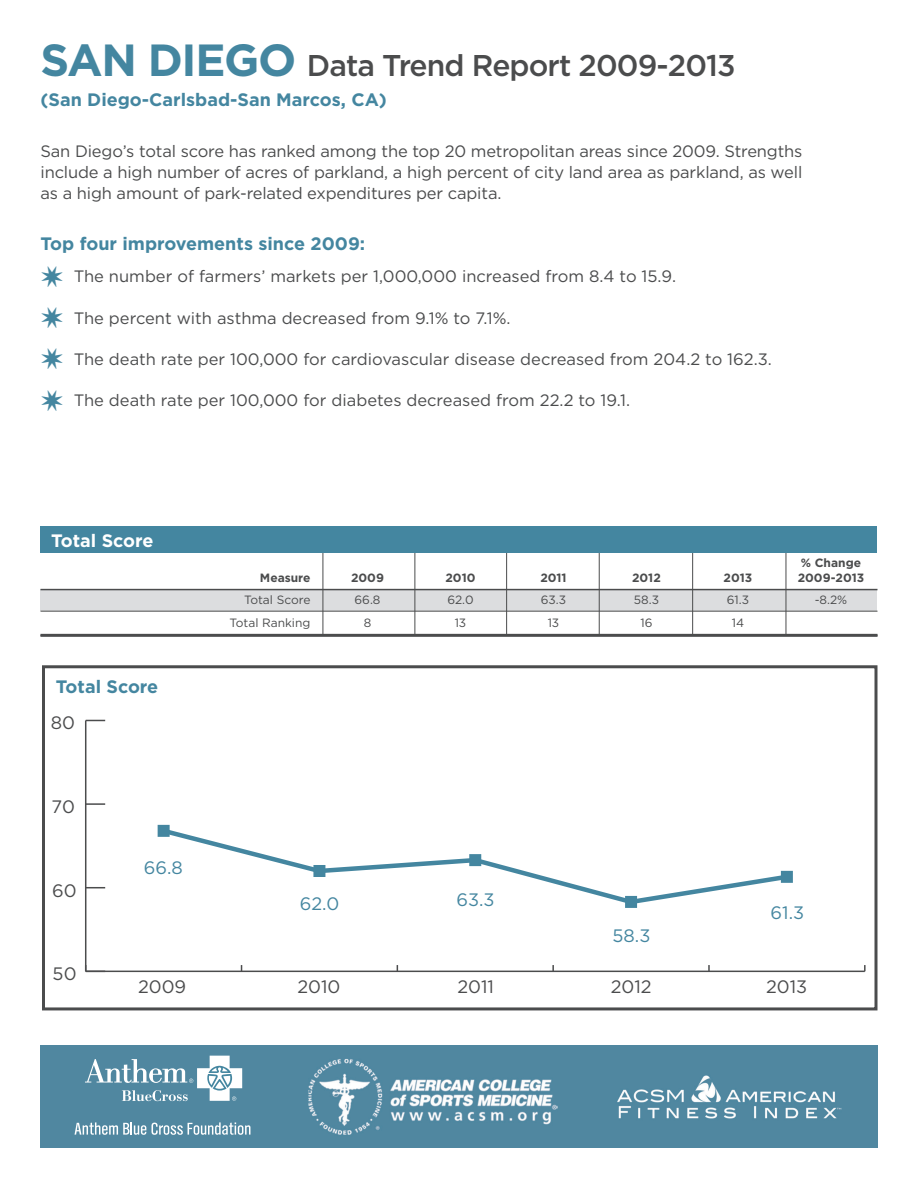
<style>
.page{position:relative;width:918px;height:1188px;background:#fff}
.page>*{position:absolute;margin:0;border:0;box-sizing:border-box;transform-origin:0 0}
.t1{font:700 45px "Gotham";letter-spacing:-.03em;color:#4486a0}
.t2{font:500 30px "Gotham";letter-spacing:-.03em;color:#4b4c4d}
.msa{font:700 18px "Gotham";color:#4486a0}
.t3{font:18px "Gotham";color:#4b4c4d}
.t4{font:18px "Gotham";color:#4486a0}
.msa-2{font:700 18px "Gotham";color:#fff}
.t5{font:16.5px/21px "Gotham";color:#4b4c4d;text-align:justify}
.chartnogoal{font:12px "Gotham";color:#4b4c4d}
.chartnogoal-2{font:700 12px "Gotham";color:#4b4c4d}
</style>
<div class="page">
<img style="left:40px;top:1045px;width:838px;height:103px">
<hr style="left:86px;top:971px;width:779px;height:1px;background:#4b4c4d">
<svg style="left:552px;top:965px;width:2px;height:6px"></svg>
<svg style="left:708px;top:965px;width:2px;height:6px"></svg>
<svg style="left:864px;top:965px;width:2px;height:6px"></svg>
<hr style="left:85px;top:720px;width:1px;height:251px;background:#4b4c4d">
<svg style="left:85px;top:965px;width:20px;height:7px"></svg>
<svg style="left:86px;top:887px;width:19px;height:1px"></svg>
<svg style="left:86px;top:803px;width:19px;height:2px"></svg>
<svg style="left:86px;top:720px;width:19px;height:1px"></svg>
<svg style="left:170px;top:830px;width:622px;height:77px"></svg>
<div style="left:159px;top:826px;width:9px;height:9px;background:#4486a0"></div>
<div style="left:158px;top:825px;width:12px;height:12px;border:3px solid #4486a0"></div>
<div style="left:315px;top:866px;width:9px;height:9px;background:#4486a0"></div>
<div style="left:313px;top:865px;width:12px;height:12px;border:3px solid #4486a0"></div>
<div style="left:471px;top:856px;width:9px;height:9px;background:#4486a0"></div>
<div style="left:469px;top:854px;width:12px;height:12px;border:3px solid #4486a0"></div>
<div style="left:627px;top:897px;width:9px;height:9px;background:#4486a0"></div>
<div style="left:625px;top:896px;width:12px;height:12px;border:3px solid #4486a0"></div>
<div style="left:782px;top:872px;width:9px;height:9px;background:#4486a0"></div>
<div style="left:781px;top:871px;width:12px;height:12px;border:3px solid #4486a0"></div>
<div style="left:42px;top:665px;width:836px;height:345px;border:3px solid #4b4c4d"></div>
<svg style="left:85px;top:1056px;width:157px;height:45px"></svg>
<svg style="left:75px;top:1122px;width:71px;height:13px"></svg>
<svg style="left:152px;top:1122px;width:98px;height:13px"></svg>
<hr style="left:40px;top:635px;width:838px;height:2px;background:#4b4c4d">
<div style="left:40px;top:589px;width:838px;height:22px;background:#dcdddf"></div>
<hr style="left:323px;top:552px;width:1px;height:83px;background:#4b4c4d">
<hr style="left:415px;top:552px;width:1px;height:83px;background:#4b4c4d">
<hr style="left:506px;top:552px;width:1px;height:83px;background:#4b4c4d">
<hr style="left:599px;top:551px;width:1px;height:83px;background:#4b4c4d">
<hr style="left:692px;top:552px;width:1px;height:83px;background:#4b4c4d">
<hr style="left:786px;top:552px;width:1px;height:83px;background:#4b4c4d">
<div style="left:40px;top:526px;width:838px;height:27px;background:#4486a0"></div>
<hr style="left:40px;top:634px;width:838px;height:1px;background:#4b4c4d">
<hr style="left:40px;top:589px;width:838px;height:1px;background:#4b4c4d">
<hr style="left:40px;top:611px;width:838px;height:1px;background:#4b4c4d">
<p class="t1" style="left:40px;top:33px;width:257px">SAN DIEGO</p>
<p class="t2" style="left:307px;top:48px;width:430px">Data Trend Report 2009-2013</p>
<p class="msa" style="left:40px;top:89px;width:348px">(San Diego-Carlsbad-San Marcos, CA)</p>
<p class="t5" style="left:40px;top:141px;width:764px">San Diego’s total score has ranked among the top 20 metropolitan areas since 2009. Strengths include a high number of acres of parkland, a high percent of city land area as parkland, as well as a high amount of park-related expenditures per capita.</p>
<p class="msa" style="left:40px;top:233px;width:326px">Top four improvements since 2009:</p>
<p class="t5" style="left:74px;top:266px;width:604px">The number of farmers’ markets per 1,000,000 increased from 8.4 to 15.9.</p>
<p class="t5" style="left:74px;top:307px;width:438px">The percent with asthma decreased from 9.1% to 7.1%.</p>
<p class="t5" style="left:74px;top:348px;width:700px">The death rate per 100,000 for cardiovascular disease decreased from 204.2 to 162.3.</p>
<p class="t5" style="left:74px;top:390px;width:558px">The death rate per 100,000 for diabetes decreased from 22.2 to 19.1.</p>
<p class="msa-2" style="left:51px;top:529px;width:104px">Total Score</p>
<p class="msa" style="left:56px;top:675px;width:104px">Total Score</p>
<p class="t3" style="left:51px;top:712px;width:26px">80</p>
<p class="t3" style="left:51px;top:796px;width:25px">70</p>
<p class="t3" style="left:52px;top:879px;width:26px">60</p>
<p class="t4" style="left:144px;top:856px;width:41px">66.8</p>
<p class="chartnogoal-2" style="left:801px;top:555px;width:62px">% Change</p>
<p class="chartnogoal-2" style="left:260px;top:570px;width:52px">Measure</p>
<p class="chartnogoal-2" style="left:351px;top:570px;width:34px">2009</p>
<p class="chartnogoal-2" style="left:446px;top:570px;width:31px">2010</p>
<p class="chartnogoal-2" style="left:540px;top:570px;width:28px">2011</p>
<p class="chartnogoal-2" style="left:632px;top:570px;width:30px">2012</p>
<p class="chartnogoal-2" style="left:724px;top:570px;width:30px">2013</p>
<p class="chartnogoal-2" style="left:798px;top:570px;width:68px">2009-2013</p>
<p class="chartnogoal" style="left:244px;top:593px;width:68px">Total Score</p>
<p class="chartnogoal" style="left:354px;top:593px;width:28px">66.8</p>
<p class="chartnogoal" style="left:447px;top:593px;width:28px">62.0</p>
<p class="chartnogoal" style="left:541px;top:593px;width:27px">63.3</p>
<p class="chartnogoal" style="left:634px;top:593px;width:27px">58.3</p>
<p class="chartnogoal" style="left:727px;top:593px;width:24px">61.3</p>
<p class="chartnogoal" style="left:815px;top:593px;width:34px">-8.2%</p>
<p class="chartnogoal" style="left:230px;top:615px;width:82px">Total Ranking</p>
<p class="chartnogoal" style="left:364px;top:615px;width:9px">8</p>
<p class="chartnogoal" style="left:455px;top:615px;width:13px">13</p>
<p class="chartnogoal" style="left:548px;top:615px;width:13px">13</p>
<p class="chartnogoal" style="left:640px;top:615px;width:14px">16</p>
<p class="chartnogoal" style="left:732px;top:615px;width:14px">14</p>
<p class="t4" style="left:300px;top:893px;width:41px">62.0</p>
<p class="t4" style="left:457px;top:889px;width:40px">63.3</p>
<p class="t4" style="left:613px;top:924px;width:39px">58.3</p>
<p class="t4" style="left:771px;top:902px;width:35px">61.3</p>
<p class="t3" style="left:53px;top:963px;width:25px">50</p>
<p class="t3" style="left:138px;top:976px;width:50px">2009</p>
<p class="t3" style="left:297px;top:976px;width:44px">2010</p>
<p class="t3" style="left:457px;top:976px;width:38px">2011</p>
<p class="t3" style="left:611px;top:976px;width:42px">2012</p>
<p class="t3" style="left:766px;top:976px;width:43px">2013</p>
</div>
